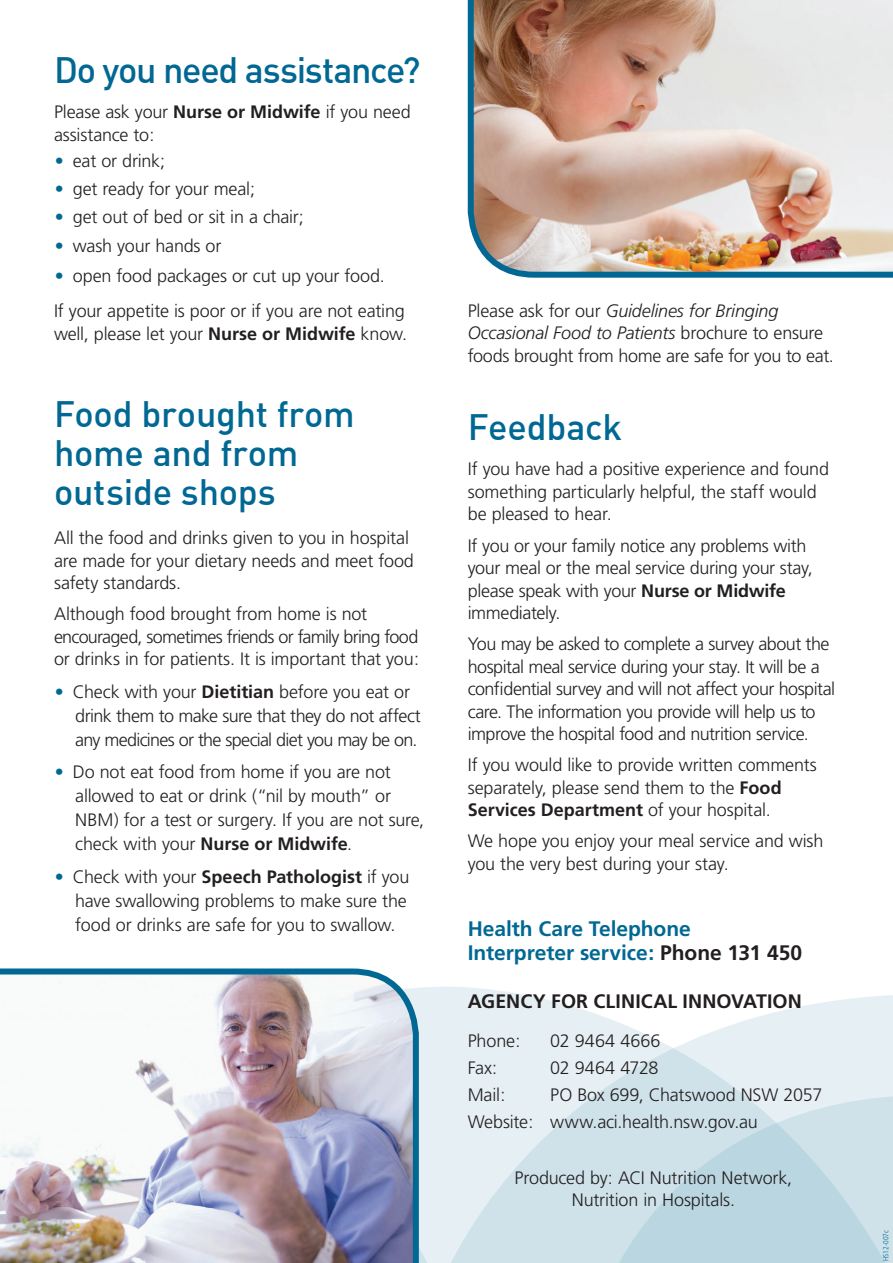
<style>
.page{position:relative;width:893px;height:1263px;background:#fff}
.page>*{position:absolute;margin:0;border:0;box-sizing:border-box;transform-origin:0 0}
.heading_2{font:500 36px/39px "DIN";letter-spacing:-.005em;color:#006893}
.heading_2-2{font:500 36px "DIN";letter-spacing:-.035em;color:#006893}
.text{font:700 21px/24px "Frutiger";letter-spacing:-.005em;color:#006893}
.t1{font:700 19.5px "Frutiger";letter-spacing:.005em;color:#231f20}
.text-2{font:300 18px/22.5px "Frutiger";letter-spacing:-.015em;color:#231f20}
.text-3{font:300 18px/24px "Frutiger";letter-spacing:-.035em;color:#231f20}
.text-4{font:300 18px "Frutiger";letter-spacing:.005em;color:#231f20}
.t2{font:300 condensed 7.5px "Frutiger LT";color:#006893}
.s1{font-weight:700}
.s2{color:#006893}
.s3{font-style:italic}
.s4{color:#231f20}
</style>
<div class="page">
<svg style="left:422px;top:987px;width:471px;height:276px"></svg>
<img style="left:467px;top:0;width:426px;height:278px">
<img style="left:0;top:968px;width:422px;height:295px">
<h2 class="heading_2-2" style="left:54px;top:47px;width:368px">Do you need assistance?</h2>
<p class="text-2" style="left:54px;top:101px;width:358px">Please ask your <span class="s1">Nurse or Midwife</span> if you need assistance to:</p>
<p class="text-2" style="left:55px;top:150px;width:112px"><span class="s2">•</span> eat or drink;</p>
<p class="text-2" style="left:55px;top:178px;width:202px"><span class="s2">•</span> get ready for your meal;</p>
<p class="text-2" style="left:55px;top:206px;width:250px"><span class="s2">•</span> get out of bed or sit in a chair;</p>
<p class="text-2" style="left:55px;top:234px;width:168px"><span class="s2">•</span> wash your hands or</p>
<p class="text-2" style="left:55px;top:265px;width:331px"><span class="s2">•</span> open food packages or cut up your food.</p>
<p class="text-2" style="left:54px;top:300px;width:355px">If your appetite is poor or if you are not eating well, please let your <span class="s1">Nurse or Midwife</span> know.</p>
<h2 class="heading_2" style="left:54px;top:393px;width:302px">Food brought from home and from outside shops</h2>
<p class="text-2" style="left:54px;top:527px;width:361px">All the food and drinks given to you in hospital are made for your dietary needs and meet food safety standards.</p>
<p class="text-2" style="left:54px;top:603px;width:367px">Although food brought from home is not encouraged, sometimes friends or family bring food or drinks in for patients. It is important that you:</p>
<p class="text-3" style="left:75px;top:680px;width:347px;text-indent:-20px"><span class="s2">•</span> Check with your <span class="s1">Dietitian</span> before you eat or drink them to make sure that they do not affect any medicines or the special diet you may be on.</p>
<p class="text-2" style="left:75px;top:760px;width:351px;line-height:24px;text-indent:-20px"><span class="s2">•</span> Do not eat food from home if you are not allowed to eat or drink (“nil by mouth” or NBM) for a test or surgery. If you are not sure, check with your <span class="s1">Nurse or Midwife</span>.</p>
<p class="text-2" style="left:75px;top:865px;width:336px;line-height:24px;text-indent:-20px"><span class="s2">•</span> Check with your <span class="s1">Speech Pathologist</span> if you have swallowing problems to make sure the food or drinks are safe for you to swallow.</p>
<p class="text-2" style="left:468px;top:299px;width:368px">Please ask for our <span class="s3">Guidelines for Bringing<br>Occasional Food to Patients</span> brochure to ensure foods brought from home are safe for you to eat.</p>
<h2 class="heading_2" style="left:468px;top:406px;width:156px">Feedback</h2>
<p class="text-2" style="left:468px;top:458px;width:363px">If you have had a positive experience and found something particularly helpful, the staff would be pleased to hear.</p>
<p class="text-2" style="left:468px;top:534px;width:346px">If you or your family notice any problems with your meal or the meal service during your stay, please speak with your <span class="s1">Nurse or Midwife </span>immediately.</p>
<p class="text-2" style="left:468px;top:633px;width:369px">You may be asked to complete a survey about the hospital meal service during your stay. It will be a confidential survey and will not affect your hospital care. The information you provide will help us to improve the hospital food and nutrition service.</p>
<p class="text-2" style="left:468px;top:754px;width:351px">If you would like to provide written comments separately, please send them to the <span class="s1">Food<br>Services Department</span> of your hospital.</p>
<p class="text-2" style="left:468px;top:830px;width:357px">We hope you enjoy your meal service and wish you the very best during your stay.</p>
<p class="text" style="left:468px;top:917px;width:336px">Health Care Telephone<br>Interpreter service: <span class="s4">Phone 131 450</span></p>
<p class="t1" style="left:468px;top:989px;width:336px">AGENCY FOR CLINICAL INNOVATION</p>
<p class="text-2" style="left:468px;top:1030px;width:54px">Phone:</p>
<p class="text-4" style="left:550px;top:1031px;width:112px">02 9464 4666</p>
<p class="text-2" style="left:468px;top:1057px;width:31px">Fax:</p>
<p class="text-2" style="left:550px;top:1057px;width:110px">02 9464 4728</p>
<p class="text-2" style="left:468px;top:1084px;width:39px">Mail:</p>
<p class="text-2" style="left:550px;top:1084px;width:274px">PO Box 699, Chatswood NSW 2057</p>
<p class="text-2" style="left:468px;top:1110px;width:292px">Website: www.aci.health.nsw.gov.au</p>
<p class="text-2" style="left:514px;top:1167px;width:279px;text-align:center">Produced by: ACI Nutrition Network,<br>Nutrition in Hospitals.</p>
<p class="t2" style="left:881px;top:1261px;width:32px;rotate:-90deg">HS12-007c</p>
</div>
